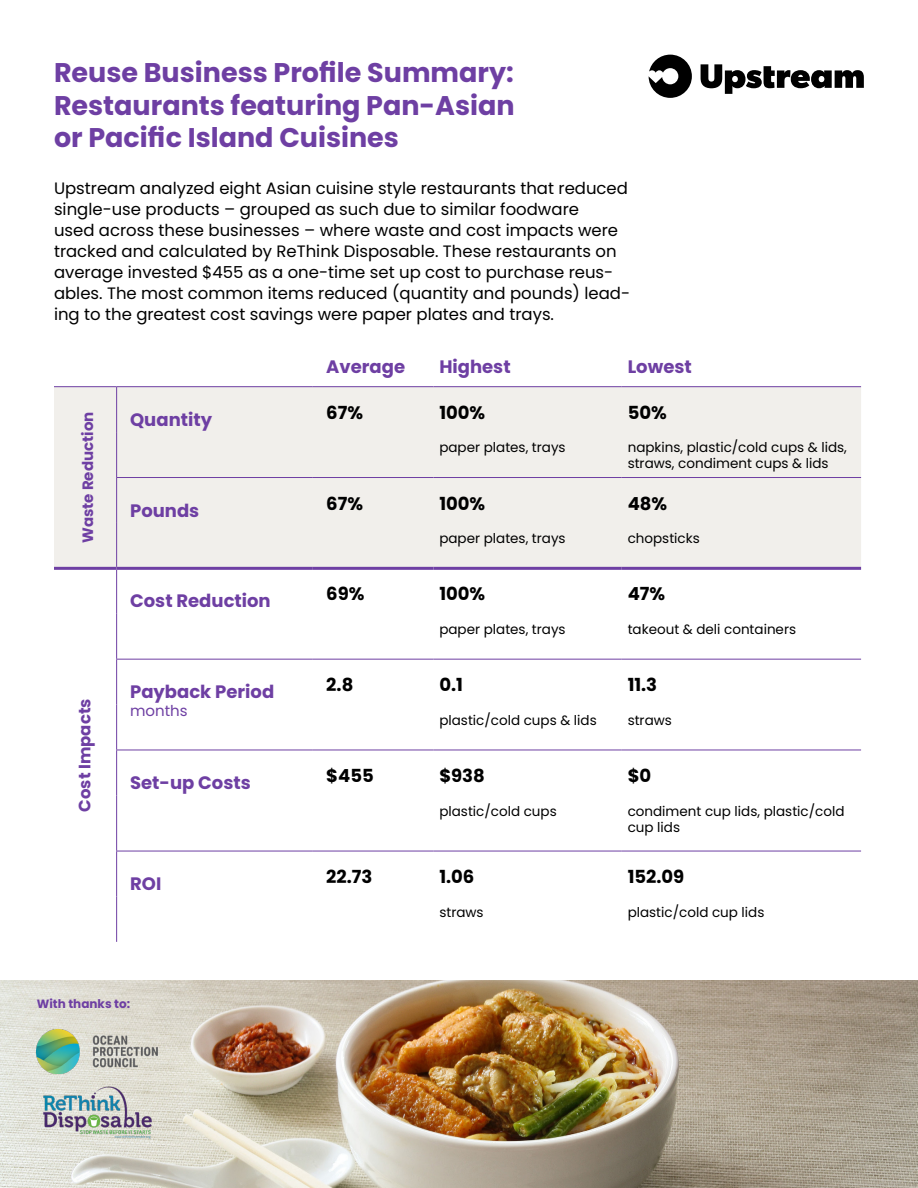
<style>
.page{position:relative;width:918px;height:1188px;background:#fff}
.page>*{position:absolute;margin:0;border:0;box-sizing:border-box;transform-origin:0 0}
.t1{font:700 27px/32.4px "Poppins";color:#6e3fa3;text-align:justify}
.Paragraph_Style_1{font:700 18px "Poppins";color:#6e3fa3}
.t2{font:700 18px "Poppins";color:#000}
.text{font:16.5px/21px "Poppins";color:#000}
.Paragraph_Style_1-2{font:700 16.5px "Poppins";color:#6e3fa3}
.t3{font:700 15px "Poppins";color:#6e3fa3}
.t4{font:15px "Poppins";color:#6e3fa3}
.Paragraph_Style_2{font:13.5px/16.2px "Poppins";color:#000}
.t5{font:700 12px "Poppins";color:#6e3fa3}
</style>
<div class="page">
<svg style="left:649px;top:55px;width:215px;height:43px"></svg>
<div style="left:54px;top:387px;width:807px;height:180px;background:#f1efeb"></div>
<hr style="left:313px;top:659px;width:120px;height:1px;background:#6e3fa3">
<hr style="left:433px;top:659px;width:189px;height:1px;background:#6e3fa3">
<hr style="left:622px;top:659px;width:239px;height:1px;background:#6e3fa3">
<hr style="left:313px;top:750px;width:120px;height:1px;background:#6e3fa3">
<hr style="left:433px;top:750px;width:189px;height:1px;background:#6e3fa3">
<hr style="left:622px;top:750px;width:239px;height:1px;background:#6e3fa3">
<hr style="left:313px;top:851px;width:120px;height:1px;background:#6e3fa3">
<hr style="left:433px;top:851px;width:189px;height:1px;background:#6e3fa3">
<hr style="left:622px;top:851px;width:239px;height:1px;background:#6e3fa3">
<hr style="left:313px;top:386px;width:120px;height:1px;background:#6e3fa3">
<hr style="left:433px;top:386px;width:189px;height:1px;background:#6e3fa3">
<hr style="left:622px;top:386px;width:239px;height:1px;background:#6e3fa3">
<hr style="left:116px;top:570px;width:1px;height:44px;background:#6e3fa3">
<hr style="left:116px;top:614px;width:1px;height:45px;background:#6e3fa3">
<hr style="left:116px;top:660px;width:1px;height:45px;background:#6e3fa3">
<hr style="left:116px;top:705px;width:1px;height:45px;background:#6e3fa3">
<hr style="left:116px;top:750px;width:1px;height:45px;background:#6e3fa3">
<hr style="left:116px;top:795px;width:1px;height:56px;background:#6e3fa3">
<hr style="left:116px;top:851px;width:1px;height:45px;background:#6e3fa3">
<hr style="left:116px;top:896px;width:1px;height:46px;background:#6e3fa3">
<hr style="left:116px;top:387px;width:1px;height:45px;background:#6e3fa3">
<hr style="left:116px;top:432px;width:1px;height:45px;background:#6e3fa3">
<hr style="left:116px;top:478px;width:1px;height:45px;background:#6e3fa3">
<hr style="left:116px;top:523px;width:1px;height:44px;background:#6e3fa3">
<hr style="left:54px;top:567px;width:63px;height:3px;background:#6e3fa3">
<hr style="left:54px;top:386px;width:63px;height:1px;background:#6e3fa3">
<hr style="left:117px;top:386px;width:196px;height:1px;background:#6e3fa3">
<hr style="left:117px;top:567px;width:196px;height:3px;background:#6e3fa3">
<hr style="left:313px;top:567px;width:120px;height:3px;background:#6e3fa3">
<hr style="left:433px;top:567px;width:189px;height:3px;background:#6e3fa3">
<hr style="left:622px;top:567px;width:239px;height:3px;background:#6e3fa3">
<hr style="left:313px;top:477px;width:120px;height:1px;background:#6e3fa3">
<hr style="left:433px;top:477px;width:189px;height:1px;background:#6e3fa3">
<hr style="left:622px;top:477px;width:239px;height:1px;background:#6e3fa3">
<hr style="left:116px;top:477px;width:197px;height:1px;background:#6e3fa3">
<hr style="left:116px;top:851px;width:197px;height:1px;background:#6e3fa3">
<hr style="left:116px;top:659px;width:197px;height:1px;background:#6e3fa3">
<hr style="left:116px;top:750px;width:197px;height:1px;background:#6e3fa3">
<img style="left:0;top:981px;width:918px;height:207px">
<img style="left:37px;top:1030px;width:122px;height:22px">
<img style="left:37px;top:1052px;width:122px;height:122px">
<p class="t1" style="left:54px;top:57px;width:462px">Reuse Business Profile Summary:<br>Restaurants featuring Pan-Asian or Pacific Island Cuisines</p>
<p class="text" style="left:54px;top:178px;width:578px">Upstream analyzed eight Asian cuisine style restaurants that reduced single-use products – grouped as such due to similar foodware<br>used across these businesses – where waste and cost impacts were tracked and calculated by ReThink Disposable. These restaurants on average invested $455 as a one-time set up cost to purchase reus&shy;ables. The most common items reduced (quantity and pounds) lead&shy;ing to the greatest cost savings were paper plates and trays.</p>
<p class="Paragraph_Style_1" style="left:326px;top:356px;width:80px">Average</p>
<p class="Paragraph_Style_1" style="left:439px;top:356px;width:73px">Highest</p>
<p class="Paragraph_Style_1" style="left:628px;top:356px;width:66px">Lowest</p>
<p class="t3" style="left:79px;top:543px;width:133px;rotate:-90deg">Waste Reduction</p>
<p class="Paragraph_Style_1" style="left:130px;top:409px;width:83px">Quantity</p>
<p class="t2" style="left:326px;top:402px;width:38px">67%</p>
<p class="t2" style="left:439px;top:402px;width:47px">100%</p>
<p class="t2" style="left:628px;top:402px;width:41px">50%</p>
<p class="Paragraph_Style_2" style="left:439px;top:440px;width:128px">paper plates, trays</p>
<p class="Paragraph_Style_2" style="left:628px;top:440px;width:221px">napkins, plastic/cold cups &amp; lids, straws, condiment cups &amp; lids</p>
<p class="t2" style="left:326px;top:493px;width:38px">67%</p>
<p class="t2" style="left:439px;top:493px;width:47px">100%</p>
<p class="t2" style="left:628px;top:493px;width:41px">48%</p>
<p class="Paragraph_Style_2" style="left:439px;top:530px;width:128px">paper plates, trays</p>
<p class="Paragraph_Style_2" style="left:628px;top:530px;width:74px">chopsticks</p>
<p class="Paragraph_Style_1" style="left:130px;top:500px;width:71px">Pounds</p>
<p class="Paragraph_Style_1-2" style="left:75px;top:812px;width:115px;rotate:-90deg">Cost Impacts</p>
<p class="Paragraph_Style_1" style="left:130px;top:591px;width:142px">Cost Reduction</p>
<p class="t2" style="left:326px;top:584px;width:40px">69%</p>
<p class="t2" style="left:439px;top:584px;width:47px">100%</p>
<p class="t2" style="left:628px;top:584px;width:39px">47%</p>
<p class="Paragraph_Style_2" style="left:439px;top:621px;width:128px">paper plates, trays</p>
<p class="Paragraph_Style_2" style="left:628px;top:621px;width:170px">takeout &amp; deli containers</p>
<p class="Paragraph_Style_1" style="left:130px;top:682px;width:146px">Payback Period</p>
<p class="t4" style="left:130px;top:702px;width:59px">months</p>
<p class="Paragraph_Style_1" style="left:130px;top:772px;width:122px">Set-up Costs</p>
<p class="Paragraph_Style_1" style="left:130px;top:873px;width:33px">ROI</p>
<p class="t2" style="left:326px;top:675px;width:29px">2.8</p>
<p class="t2" style="left:439px;top:675px;width:25px">0.1</p>
<p class="t2" style="left:628px;top:675px;width:31px">11.3</p>
<p class="Paragraph_Style_2" style="left:439px;top:712px;width:159px">plastic/cold cups &amp; lids</p>
<p class="Paragraph_Style_2" style="left:628px;top:712px;width:46px">straws</p>
<p class="t2" style="left:326px;top:765px;width:49px">$455</p>
<p class="t2" style="left:439px;top:765px;width:47px">$938</p>
<p class="t2" style="left:628px;top:765px;width:25px">$0</p>
<p class="Paragraph_Style_2" style="left:439px;top:803px;width:119px">plastic/cold cups</p>
<p class="Paragraph_Style_2" style="left:628px;top:803px;width:218px">condiment cup lids, plastic/cold cup lids</p>
<p class="t2" style="left:326px;top:866px;width:48px">22.73</p>
<p class="t2" style="left:439px;top:866px;width:37px">1.06</p>
<p class="t2" style="left:628px;top:866px;width:58px">152.09</p>
<p class="Paragraph_Style_2" style="left:439px;top:904px;width:46px">straws</p>
<p class="Paragraph_Style_2" style="left:628px;top:904px;width:138px">plastic/cold cup lids</p>
<p class="t5" style="left:37px;top:997px;width:95px">With thanks to:</p>
</div>
